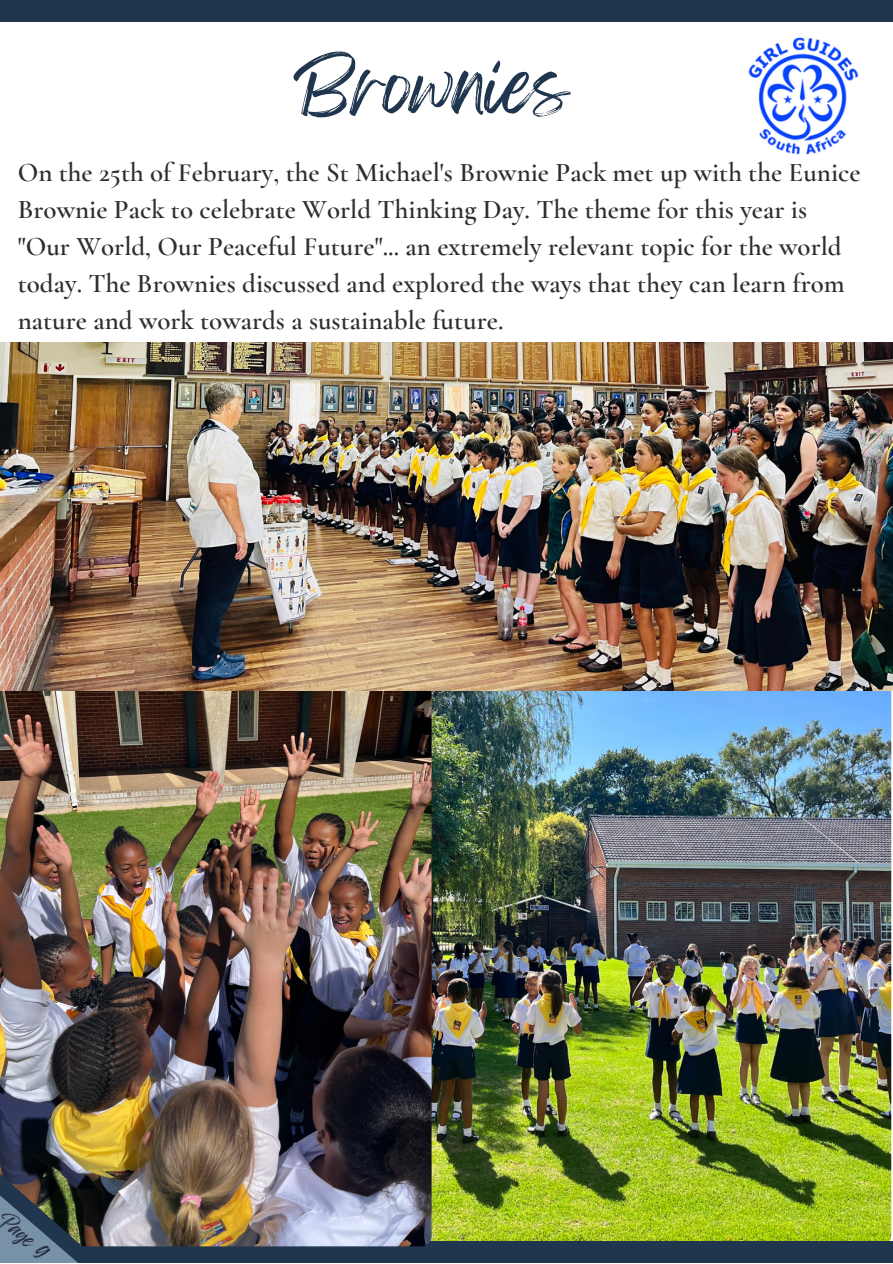
<style>
.page{position:relative;width:893px;height:1264px;background:#fff}
.page>*{position:absolute;margin:0;border:0;box-sizing:border-box;transform-origin:0 0}
.t1{font:65.4px "Feeling Passionate";color:#20354e}
.t2{font:600 27px/37px "Cormorant Garamond";color:#2e2e2a}
.t3{font:18px "Feeling Passionate";color:#242d3d}
</style>
<div class="page">
<img style="left:414px;top:563px;width:477px;height:683px;border-radius:11px">
<div style="left:0;top:1240px;width:892px;height:22px;background:#20354e"></div>
<img style="left:0;top:628px;width:431px;height:618px;border-radius:10px">
<div style="left:0;top:0;width:892px;height:22px;background:#20354e"></div>
<img style="left:0;top:1143px;width:147px;height:119px">
<img style="left:0;top:343px;width:892px;height:347px">
<img style="left:748px;top:37px;width:111px;height:118px">
<h1 class="t1" style="left:293px;top:33px;width:277px">Brownies</h1>
<p class="t2" style="left:18px;top:154px;width:844px">On the 25th of February, the St Michael's Brownie Pack met up with the Eunice Brownie Pack to celebrate World Thinking Day. The theme for this year is "Our World, Our Peaceful Future"... an extremely relevant topic for the world today. The Brownies discussed and explored the ways that they can learn from nature and work towards a sustainable future.</p>
<p class="t3" style="left:11px;top:1204px;width:61px;rotate:42deg">Page 9</p>
</div>
